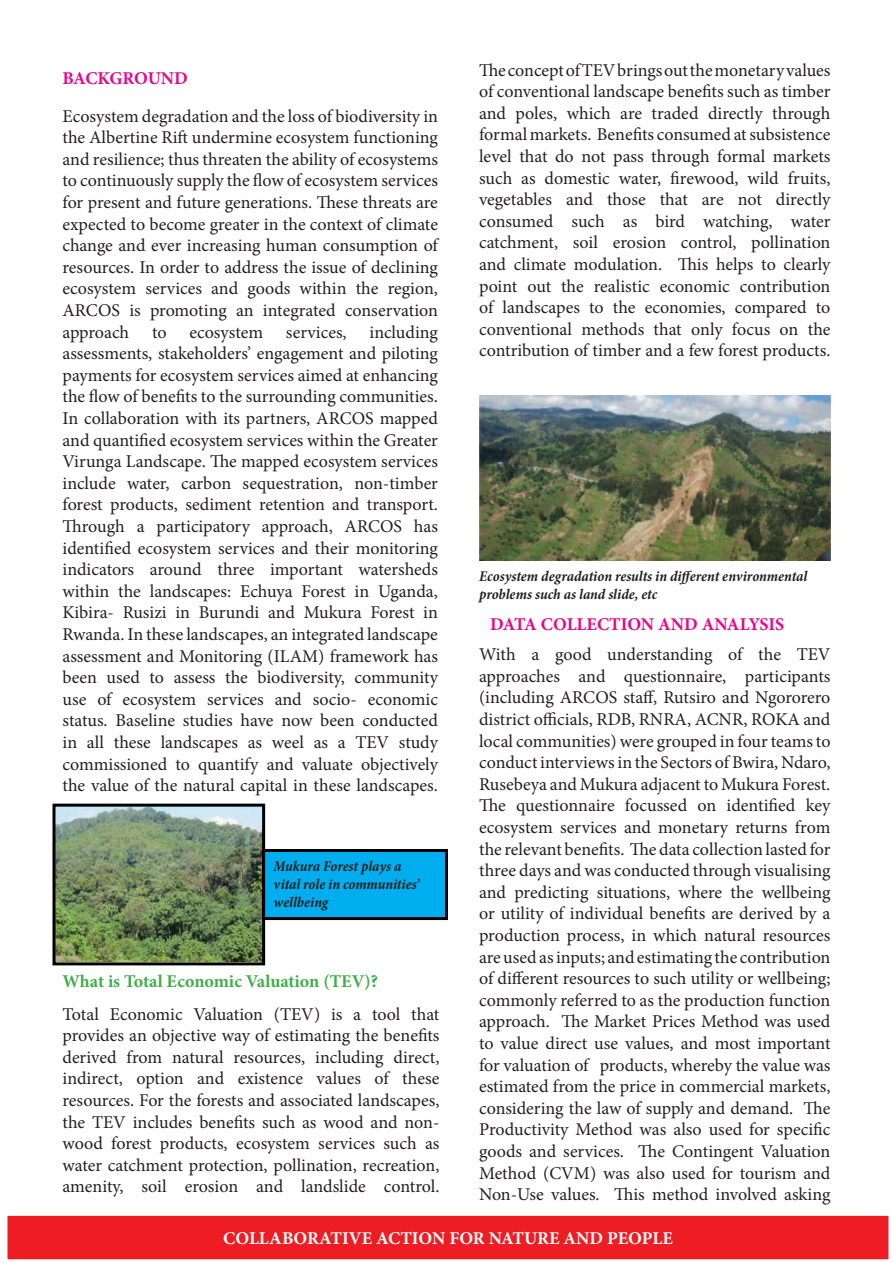
<style>
.page{position:relative;width:893px;height:1263px;background:#fff}
.page>*{position:absolute;margin:0;border:0;box-sizing:border-box;transform-origin:0 0}
.t1{font:18px/21.6px "Minion Pro";letter-spacing:-.005em;color:#231f20;text-align:justify}
.t2{font:700 18px "Minion Pro";color:#fff}
.t3{font:700 18px "Minion Pro";letter-spacing:-.005em;color:#ed028c}
.t4{font:700 18px "Minion Pro";color:#40ae49}
.t5{font:italic 700 condensed 15px/18px "Minion Pro";letter-spacing:-.005em;color:#231f20}
</style>
<div class="page">
<img style="left:56px;top:808px;width:205px;height:153px">
<div style="left:52px;top:804px;width:213px;height:161px;border:3px solid #000"></div>
<div style="left:264px;top:850px;width:182px;height:68px;background:#00aeef"></div>
<div style="left:262px;top:849px;width:186px;height:71px;border:3px solid #000"></div>
<img style="left:479px;top:395px;width:351px;height:166px">
<div style="left:7px;top:1215px;width:882px;height:45px;background:#ee1d23"></div>
<p class="t1" style="left:479px;top:59px;width:353px">The concept of TEV brings out the monetary values of conventional landscape benefits such as timber and poles, which are traded directly through formal markets. Benefits consumed at subsistence level that do not pass through formal markets</p>
<p class="t1" style="left:479px;top:167px;width:353px">such as domestic water, firewood, wild fruits, vegetables and those that are not directly consumed such as bird watching, water catchment, soil erosion control, pollination and climate modulation. This helps to clearly point out the realistic economic contribution of landscapes to the economies, compared to conventional methods that only focus on the contribution of timber and a few forest products.</p>
<p class="t3" style="left:63px;top:65px;width:127px">BACKGROUND</p>
<p class="t1" style="left:63px;top:105px;width:377px">Ecosystem degradation and the loss of biodiversity in the Albertine Rift undermine ecosystem functioning and resilience; thus threaten the ability of ecosystems to continuously supply the flow of ecosystem services for present and future generations. These threats are expected to become greater in the context of climate change and ever increasing human consumption of resources. In order to address the issue of declining ecosystem services and goods within the region, ARCOS is promoting an integrated conservation approach</p>
<p class="t1" style="left:63px;top:321px;width:377px;text-indent:307px">including assessments, stakeholders’ engagement and piloting payments for ecosystem services aimed at enhancing the flow of benefits to the surrounding communities.<br>In collaboration with its partners, ARCOS mapped and quantified ecosystem services within the Greater Virunga Landscape. The mapped ecosystem services include water, carbon sequestration, non-timber forest products, sediment retention and transport.</p>
<p class="t1" style="left:63px;top:515px;width:377px">Through a participatory approach, ARCOS has identified ecosystem services and their monitoring indicators around three important watersheds within the landscapes: Echuya Forest in Uganda, Kibira- Rusizi in Burundi and Mukura Forest in Rwanda. In these landscapes, an integrated landscape assessment and Monitoring (ILAM) framework has been used to assess the biodiversity, community use of ecosystem services and socio- economic status. Baseline studies have now been conducted in all these landscapes as weel as a TEV study commissioned to quantify and valuate objectively the value of the natural capital in these landscapes.</p>
<p class="t1" style="left:152px;top:321px;width:16px">to</p>
<p class="t1" style="left:189px;top:321px;width:75px">ecosystem</p>
<p class="t1" style="left:286px;top:321px;width:62px">services,</p>
<p class="t5" style="left:479px;top:567px;width:330px">Ecosystem degradation results in different environmental problems such as land slide, etc</p>
<p class="t3" style="left:490px;top:611px;width:296px">DATA COLLECTION AND ANALYSIS</p>
<p class="t1" style="left:479px;top:644px;width:353px">With a good understanding of the TEV approaches and questionnaire, participants (including ARCOS staff, Rutsiro and Ngororero district officials, RDB, RNRA, ACNR, ROKA and local communities) were grouped in four teams to conduct interviews in the Sectors of Bwira, Ndaro, Rusebeya and Mukura adjacent to Mukura Forest.</p>
<p class="t1" style="left:479px;top:795px;width:353px">The questionnaire focussed on identified key ecosystem services and monetary returns from the relevant benefits. The data collection lasted for three days and was conducted through visualising and predicting situations, where the wellbeing or utility of individual benefits are derived by a production process, in which natural resources are used as inputs; and estimating the contribution of different resources to such utility or wellbeing; commonly referred to as the production function approach. The Market Prices Method was used to value direct use values, and most important for valuation of products, whereby the value was estimated from the price in commercial markets, considering the law of supply and demand. The Productivity Method was also used for specific goods and services. The Contingent Valuation Method (CVM) was also used for tourism and Non-Use values. This method involved asking</p>
<p class="t2" style="left:223px;top:1226px;width:451px">COLLABORATIVE ACTION FOR NATURE AND PEOPLE</p>
<p class="t5" style="left:274px;top:857px;width:147px">Mukura Forest plays a vital role in communities’ wellbeing</p>
<p class="t4" style="left:63px;top:968px;width:317px">What is Total Economic Valuation (TEV)?</p>
<p class="t1" style="left:63px;top:1003px;width:378px">Total Economic Valuation (TEV) is a tool that provides an objective way of estimating the benefits derived from natural resources, including direct, indirect, option and existence values of these resources. For the forests and associated landscapes, the TEV includes benefits such as wood and non&shy;wood forest products, ecosystem services such as water catchment protection, pollination, recreation, amenity, soil erosion and landslide control.</p>
</div>
